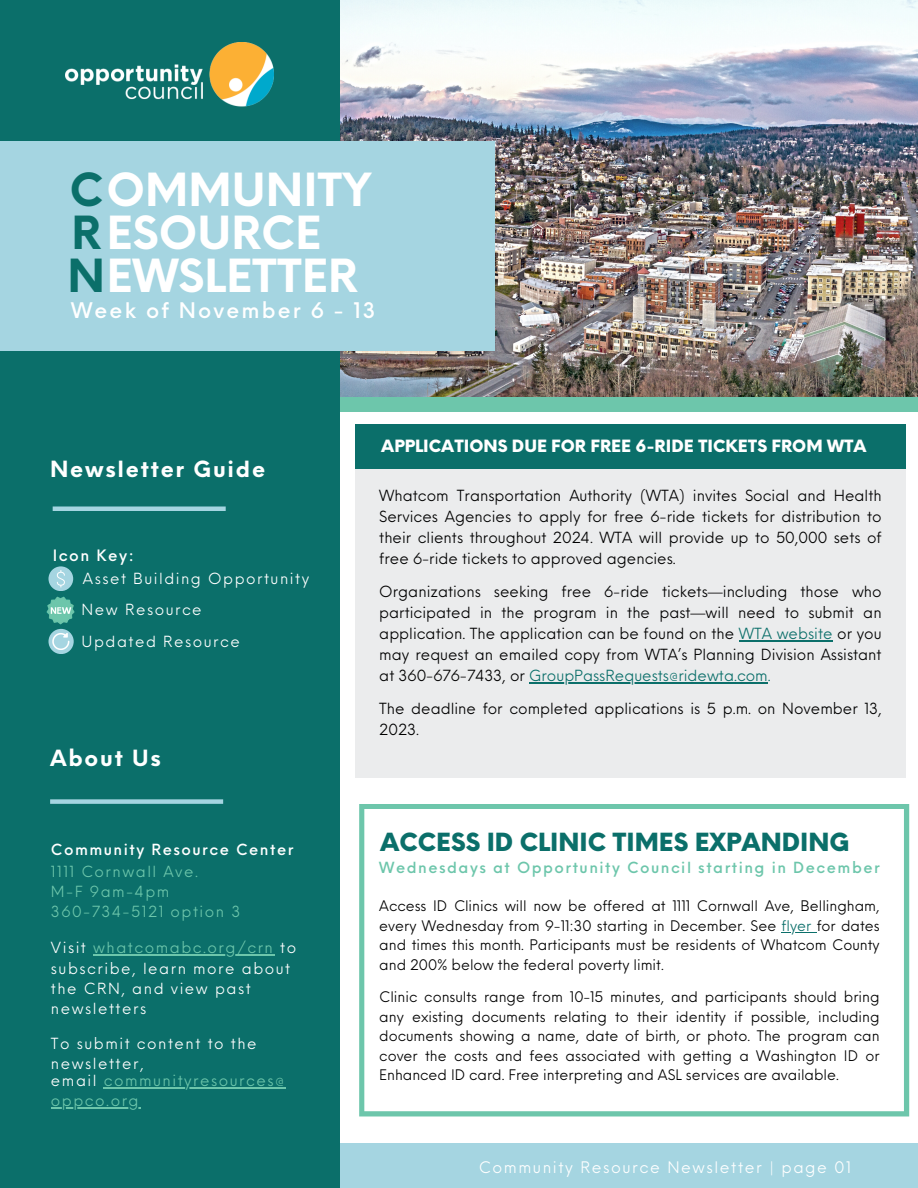
<style>
.page{position:relative;width:918px;height:1188px;background:#fff}
.page>*{position:absolute;margin:0;border:0;box-sizing:border-box;transform-origin:0 0}
.t1{font:700 44.55px/43.2px "Neue Einstellung";color:#fff}
.t2{font:900 24.45px "Neue Einstellung";color:#0b6f6a}
.t3{font:700 21.75px "Neue Einstellung";letter-spacing:.08em;color:#fff}
.t4{font:500 21px "Neue Einstellung";letter-spacing:.1em;color:#fff}
.t5{font:900 16.5px "Neue Einstellung";color:#fff}
.t6{font:15.6px "Neue Einstellung";letter-spacing:.1em;color:#fff}
.t7{font:500 15.3px "Neue Einstellung";letter-spacing:.1em;color:#fff}
.t8{font:15px/21px "Neue Einstellung";color:#000;text-align:justify}
.t9{font:15px/20.2px "Neue Einstellung";letter-spacing:.1em;color:#fff}
.t10{font:15px "Neue Einstellung";letter-spacing:.1em;color:#6dc6ab}
.t11{font:500 15px "Neue Einstellung";letter-spacing:.1em;color:#6dc6ab}
.t12{font:500 15px "Neue Einstellung";letter-spacing:.1em;color:#fff}
.t13{font:14.25px/19.5px "Neue Einstellung";color:#000;text-align:justify}
.s1{color:#0b6f6a}
.s2{color:#6dc6ab}
.s3{color:#fff}
</style>
<div class="page">
<img style="left:339px;top:0;width:579px;height:398px">
<svg style="left:359px;top:804px;width:550px;height:312px"></svg>
<div style="left:355px;top:468px;width:551px;height:310px;background:#ebeced"></div>
<div style="left:355px;top:424px;width:551px;height:44px;background:#0b6f6a"></div>
<div style="left:0;top:398px;width:918px;height:13px;background:#6dc6ab"></div>
<div style="left:0;top:1144px;width:918px;height:44px;background:#a5d5e1"></div>
<div style="left:0;top:0;width:339px;height:1188px;background:#0b6f6a"></div>
<div style="left:53px;top:506px;width:173px;height:5px;background:#a5d5e1"></div>
<div style="left:0;top:141px;width:494px;height:210px;background:#a5d5e1"></div>
<img style="left:65px;top:42px;width:208px;height:65px">
<svg style="left:48px;top:566px;width:25px;height:25px"></svg>
<img style="left:46px;top:596px;width:29px;height:29px">
<div style="left:50px;top:799px;width:173px;height:5px;background:#a5d5e1"></div>
<svg style="left:48px;top:629px;width:26px;height:25px"></svg>
<svg style="left:52px;top:633px;width:17px;height:17px"></svg>
<hr style="left:782px;top:932px;width:35px;height:1px;background:#0b6f6a">
<hr style="left:739px;top:640px;width:94px;height:2px;background:#0b6f6a">
<hr style="left:529px;top:682px;width:239px;height:2px;background:#0b6f6a">
<hr style="left:104px;top:1087px;width:182px;height:1px;background:#6dc6ab">
<hr style="left:51px;top:1108px;width:89px;height:1px;background:#6dc6ab">
<hr style="left:93px;top:954px;width:181px;height:2px;background:#6dc6ab">
<p class="t1" style="left:68px;top:164px;width:305px"><span class="s1">C</span>OMMUNITY<br><span class="s1">R</span>ESOURCE<br><span class="s1">N</span>EWSLETTER</p>
<p class="t4" style="left:71px;top:291px;width:306px">Week of November 6 - 13</p>
<p class="t3" style="left:50px;top:449px;width:217px">Newsletter Guide</p>
<p class="t7" style="left:53px;top:541px;width:83px">Icon Key:</p>
<p class="t9" style="left:83px;top:567px;width:228px">Asset Building Opportunity</p>
<p class="t9" style="left:82px;top:598px;width:122px">New Resource</p>
<p class="t9" style="left:82px;top:630px;width:160px">Updated Resource</p>
<p class="t3" style="left:50px;top:738px;width:112px">About Us</p>
<p class="t12" style="left:51px;top:836px;width:244px">Community Resource Center</p>
<p class="t10" style="left:51px;top:858px;width:149px">1111 Cornwall Ave.</p>
<p class="t10" style="left:51px;top:878px;width:120px">M-F 9am-4pm</p>
<p class="t10" style="left:51px;top:898px;width:191px">360-734-5121 option 3</p>
<p class="t9" style="left:51px;top:936px;width:247px">Visit <span class="s2">whatcomabc.org/crn</span> to subscribe, learn more about the CRN, and view past newsletters</p>
<p class="t9" style="left:51px;top:1032px;width:207px">To submit content to the newsletter,</p>
<p class="t10" style="left:51px;top:1067px;width:235px"><span class="s3">email</span> communityresources@</p>
<p class="t10" style="left:51px;top:1088px;width:89px">oppco.org</p>
<p class="t5" style="left:381px;top:431px;width:487px">APPLICATIONS DUE FOR FREE 6-RIDE TICKETS FROM WTA</p>
<p class="t8" style="left:379px;top:483px;width:504px">Whatcom Transportation Authority (WTA) invites Social and Health Services Agencies to apply for free 6-ride tickets for distribution to their clients throughout 2024. WTA will provide up to 50,000 sets of free 6-ride tickets to approved agencies.</p>
<p class="t8" style="left:379px;top:579px;width:504px">Organizations seeking free 6-ride tickets—including those who participated in the program in the past—will need to submit an application. The application can be found on the <span class="s1">WTA website</span> or you may request an emailed copy from WTA’s Planning Division Assistant at 360-676-7433, or <span class="s1">GroupPassRequests@ridewta.com.</span></p>
<p class="t8" style="left:379px;top:696px;width:504px">The deadline for completed applications is 5 p.m. on November 13,<br>2023.</p>
<p class="t2" style="left:380px;top:820px;width:471px">ACCESS ID CLINIC TIMES EXPANDING</p>
<p class="t11" style="left:379px;top:854px;width:502px">Wednesdays at Opportunity Council starting in December</p>
<p class="t13" style="left:379px;top:895px;width:502px">Access ID Clinics will now be offered at 1111 Cornwall Ave, Bellingham, every Wednesday from 9-11:30 starting in December. See <span class="s1">flyer</span> for dates and times this month. Participants must be residents of Whatcom County and 200% below the federal poverty limit.</p>
<p class="t13" style="left:379px;top:986px;width:502px">Clinic consults range from 10-15 minutes, and participants should bring any existing documents relating to their identity if possible, including documents showing a name, date of birth, or photo. The program can cover the costs and fees associated with getting a Washington ID or Enhanced ID card. Free interpreting and ASL services are available.</p>
<p class="t6" style="left:479px;top:1154px;width:374px">Community Resource Newsletter | page 01</p>
</div>
